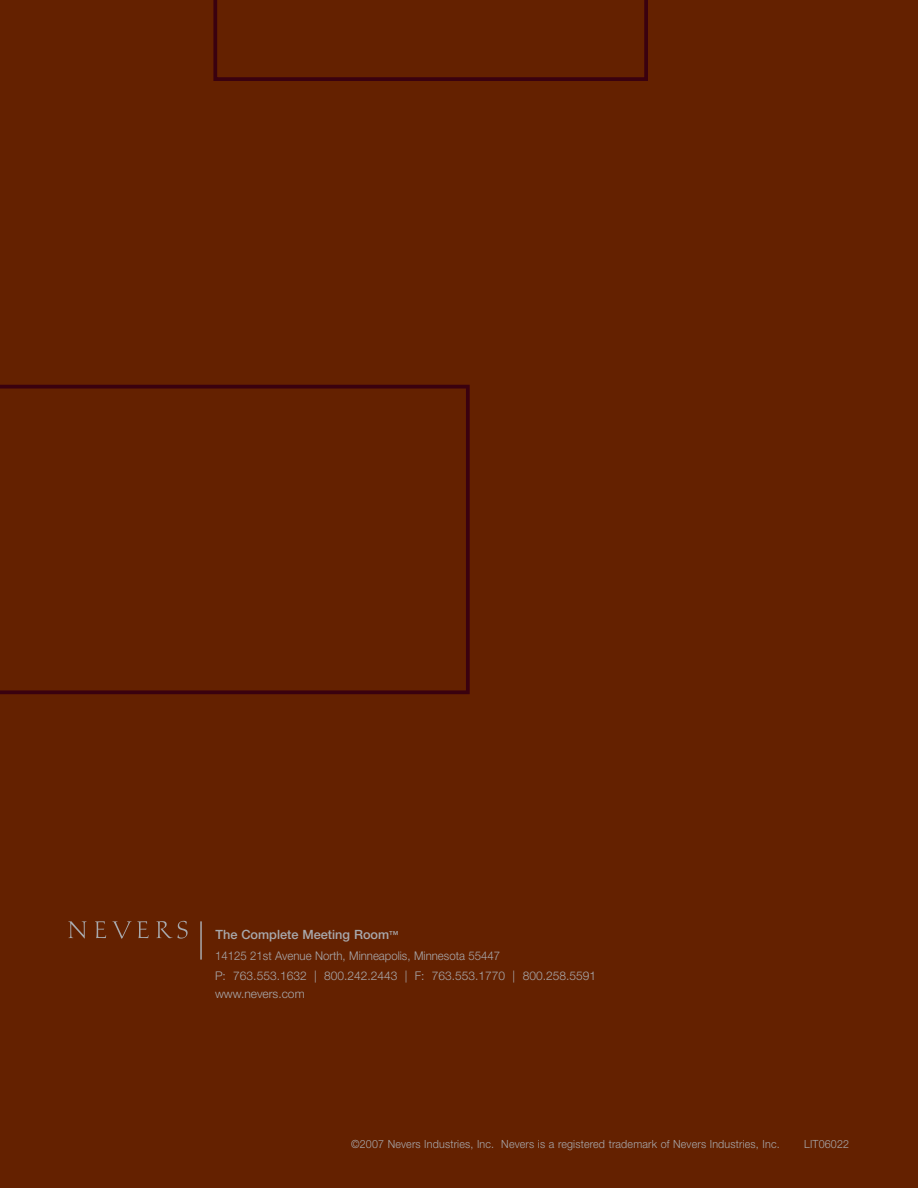
<style>
.page{position:relative;width:918px;height:1188px;background:#642100}
.page>*{position:absolute;margin:0;border:0;box-sizing:border-box;transform-origin:0 0}
.t1{font:500 12.75px "Helvetica Neue";color:#a8a9ad}
.t2{font:300 12px/20.2px "Helvetica Neue";color:#a8a9ad;scale:.95 1}
.t3{font:300 12px "Helvetica Neue";color:#a8a9ad}
.t4{font:300 11.25px "Helvetica Neue";letter-spacing:.015em;color:#a8a9ad;scale:.95 1}
.s1{font-size:9.75px}
</style>
<div class="page">
<hr style="left:200px;top:921px;width:2px;height:39px;background:#a8a9ad">
<svg style="left:68px;top:921px;width:19px;height:18px"></svg>
<svg style="left:95px;top:921px;width:11px;height:17px"></svg>
<svg style="left:112px;top:921px;width:36px;height:18px"></svg>
<svg style="left:156px;top:921px;width:32px;height:18px"></svg>
<svg style="left:0;top:385px;width:470px;height:309px"></svg>
<svg style="left:213px;top:0;width:435px;height:81px"></svg>
<p class="t1" style="left:216px;top:929px;width:184px">The Complete Meeting Room<span class="s1">™</span></p>
<p class="t2" style="left:215px;top:945px;width:403px">14125 21st Avenue North, Minneapolis, Minnesota 55447<br>P: 763.553.1632 | 800.242.2443 | F: 763.553.1770 | 800.258.5591</p>
<p class="t3" style="left:215px;top:986px;width:91px">www.nevers.com</p>
<p class="t4" style="left:351px;top:1137px;width:453px">©2007 Nevers Industries, Inc. Nevers is a registered trademark of Nevers Industries, Inc.</p>
<p class="t4" style="left:804px;top:1137px;width:49px">LIT06022</p>
</div>
